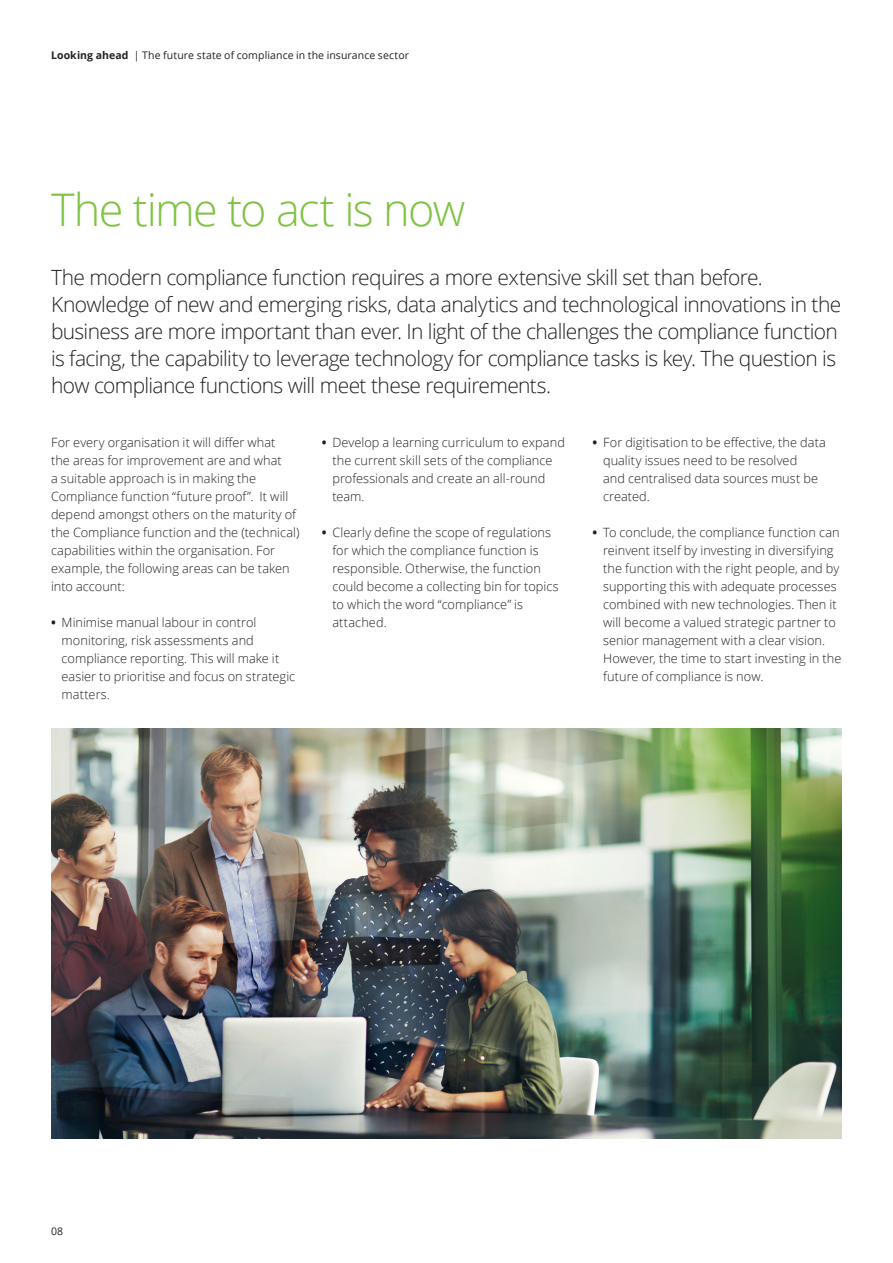
<style>
.page{position:relative;width:893px;height:1263px;background:#fff}
.page>*{position:absolute;margin:0;border:0;box-sizing:border-box;transform-origin:0 0}
.Story_heading_light{font:300 45px "Open Sans";letter-spacing:-.035em;color:#7fc241}
.Introduction__14_18p{font:300 21px/27px "Open Sans";letter-spacing:-.03em;color:#231f20}
.Body_copy__8_5_12pt{font:300 12.75px/18px "Open Sans";letter-spacing:.005em;color:#231f20}
.t1{font:10.5px "Open Sans";letter-spacing:.01em;color:#231f20}
.s1{font-weight:700}
</style>
<div class="page">
<img style="left:51px;top:729px;width:791px;height:409px">
<p class="t1" style="left:51px;top:48px;width:360px"><span class="s1">Looking ahead</span> | The future state of compliance in the insurance sector</p>
<p class="Story_heading_light" style="left:51px;top:179px;width:416px">The time to act is now</p>
<p class="Introduction__14_18p" style="left:51px;top:263px;width:792px">The modern compliance function requires a more extensive skill set than before.<br>Knowledge of new and emerging risks, data analytics and technological innovations in the business are more important than ever. In light of the challenges the compliance function is facing, the capability to leverage technology for compliance tasks is key. The question is how compliance functions will meet these requirements.</p>
<p class="Body_copy__8_5_12pt" style="left:51px;top:433px;width:250px">For every organisation it will differ what<br>the areas for improvement are and what<br>a suitable approach is in making the Compliance function “future proof”. It will depend amongst others on the maturity of the Compliance function and the (technical) capabilities within the organisation. For example, the following areas can be taken into account:</p>
<p class="Body_copy__8_5_12pt" style="left:62px;top:613px;width:235px;text-indent:-11px"><span class="s1">•</span> Minimise manual labour in control monitoring, risk assessments and compliance reporting. This will make it easier to prioritise and focus on strategic matters.</p>
<p class="Body_copy__8_5_12pt" style="left:332px;top:433px;width:234px;text-indent:-11px"><span class="s1">•</span> Develop a learning curriculum to expand the current skill sets of the compliance professionals and create an all-round team.</p>
<p class="Body_copy__8_5_12pt" style="left:332px;top:523px;width:228px;text-indent:-11px"><span class="s1">•</span> Clearly define the scope of regulations for which the compliance function is responsible. Otherwise, the function could become a collecting bin for topics to which the word “compliance” is attached.</p>
<p class="Body_copy__8_5_12pt" style="left:603px;top:433px;width:224px;text-indent:-11px"><span class="s1">•</span> For digitisation to be effective, the data quality issues need to be resolved<br>and centralised data sources must be created.</p>
<p class="Body_copy__8_5_12pt" style="left:603px;top:523px;width:240px;text-indent:-11px"><span class="s1">•</span> To conclude, the compliance function can reinvent itself by investing in diversifying the function with the right people, and by supporting this with adequate processes combined with new technologies. Then it will become a valued strategic partner to senior management with a clear vision.<br>However, the time to start investing in the future of compliance is now.</p>
<p class="t1" style="left:51px;top:1224px;width:14px">08</p>
</div>
